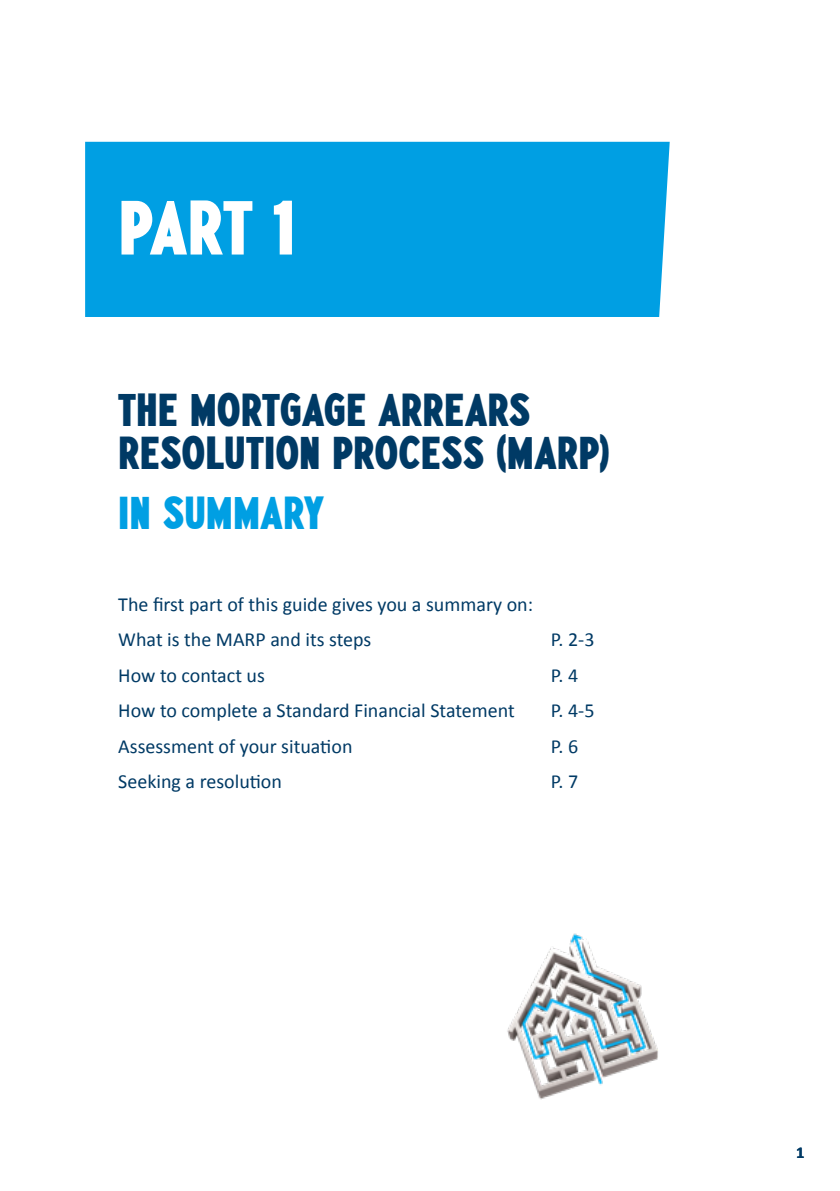
<style>
.page{position:relative;width:840px;height:1191px;background:#fff}
.page>*{position:absolute;margin:0;border:0;box-sizing:border-box;transform-origin:0 0}
.t1{font:60px "Paint Store JNL";color:#fff}
.t2{font:36px/43.2px "Paint Store JNL";letter-spacing:-.005em;color:#003a65}
.t3{font:36px "Paint Store JNL";letter-spacing:-.005em;color:#009fe3}
.t4{font:20px/35.4px "Calibri";color:#003a65}
.t5{font:700 16.6px "Calibri";color:#003a65}
</style>
<div class="page">
<div style="left:85px;top:142px;width:584px;height:175px;background:#009fe3"></div>
<img style="left:507px;top:934px;width:151px;height:166px">
<h1 class="t1" style="left:118px;top:196px;width:178px">PART 1</h1>
<h2 class="t2" style="left:118px;top:390px;width:493px">THE MORTGAGE ARREARS<br>RESOLUTION PROCESS (MARP)</h2>
<h2 class="t3" style="left:118px;top:494px;width:208px">IN SUMMARY</h2>
<p class="t4" style="left:118px;top:586px;width:416px">The first part of this guide gives you a summary on:<br>What is the MARP and its steps</p>
<p class="t4" style="left:550px;top:621px;width:45px">P. 2-3</p>
<p class="t4" style="left:118px;top:656px;width:148px">How to contact us</p>
<p class="t4" style="left:550px;top:656px;width:29px">P. 4</p>
<p class="t4" style="left:118px;top:692px;width:398px">How to complete a Standard Financial Statement</p>
<p class="t4" style="left:550px;top:692px;width:45px">P. 4-5</p>
<p class="t4" style="left:118px;top:727px;width:236px">Assessment of your situation</p>
<p class="t4" style="left:550px;top:727px;width:29px">P. 6</p>
<p class="t4" style="left:118px;top:762px;width:165px">Seeking a resolution</p>
<p class="t4" style="left:550px;top:762px;width:29px">P. 7</p>
<p class="t5" style="left:795px;top:1142px;width:10px">1</p>
</div>
